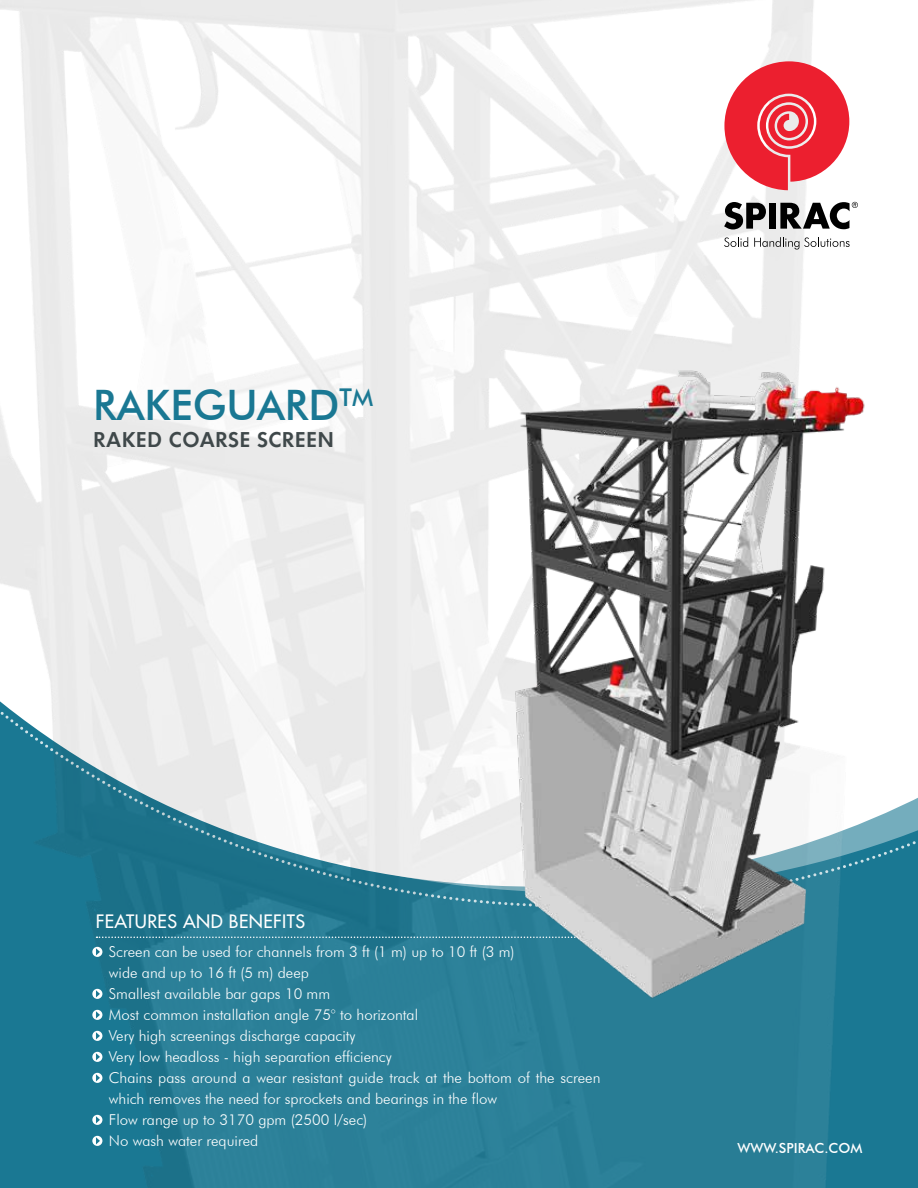
<style>
.page{position:relative;width:918px;height:1188px;background:#fff}
.page>*{position:absolute;margin:0;border:0;box-sizing:border-box;transform-origin:0 0}
.t1{font:500 42px "Futura BT";color:#1a7893}
.t2{font:19.5px "Futura Maxi CG Demi";letter-spacing:.015em;color:#3f484a}
.t3{font:18px "Futura";letter-spacing:.025em;color:#fff}
.t4{font:300 15px/21px "Futura BT";color:#fff}
.t5{font:500 13.8px "Futura BT";color:#fff}
</style>
<div class="page">
<img style="left:0;top:0;width:918px;height:1188px">
<svg style="left:724px;top:202px;width:42px;height:27px"></svg>
<div style="left:769px;top:203px;width:7px;height:26px;background:#000"></div>
<svg style="left:724px;top:237px;width:24px;height:10px"></svg>
<svg style="left:754px;top:237px;width:96px;height:13px"></svg>
<svg style="left:780px;top:202px;width:78px;height:27px"></svg>
<svg style="left:724px;top:61px;width:125px;height:129px"></svg>
<svg style="left:92px;top:947px;width:10px;height:10px"></svg>
<svg style="left:92px;top:989px;width:10px;height:10px"></svg>
<svg style="left:92px;top:1010px;width:10px;height:10px"></svg>
<svg style="left:92px;top:1031px;width:10px;height:10px"></svg>
<svg style="left:92px;top:1052px;width:10px;height:10px"></svg>
<svg style="left:92px;top:1073px;width:10px;height:10px"></svg>
<svg style="left:92px;top:1115px;width:10px;height:10px"></svg>
<svg style="left:92px;top:1136px;width:10px;height:10px"></svg>
<svg style="left:97px;top:937px;width:350px;height:1px"></svg>
<img style="left:447px;top:352px;width:438px;height:651px">
<h1 class="t1" style="left:93px;top:379px;width:281px">RAKEGUARD<sup>TM</sup></h1>
<h2 class="t2" style="left:93px;top:427px;width:242px">RAKED COARSE SCREEN</h2>
<p class="t3" style="left:96px;top:910px;width:211px">FEATURES AND BENEFITS</p>
<p class="t4" style="left:109px;top:941px;width:493px">Screen can be used for channels from 3 ft (1 m) up to 10 ft (3 m)<br>wide and up to 16 ft (5 m) deep<br>Smallest available bar gaps 10 mm<br>Most common installation angle 75° to horizontal<br>Very high screenings discharge capacity<br>Very low headloss - high separation efficiency<br>Chains pass around a wear resistant guide track at the bottom of the screen which removes the need for sprockets and bearings in the flow<br>Flow range up to 3170 gpm (2500 l/sec)<br>No wash water required</p>
<p class="t5" style="left:737px;top:1139px;width:127px">WWW.SPIRAC.COM</p>
</div>
